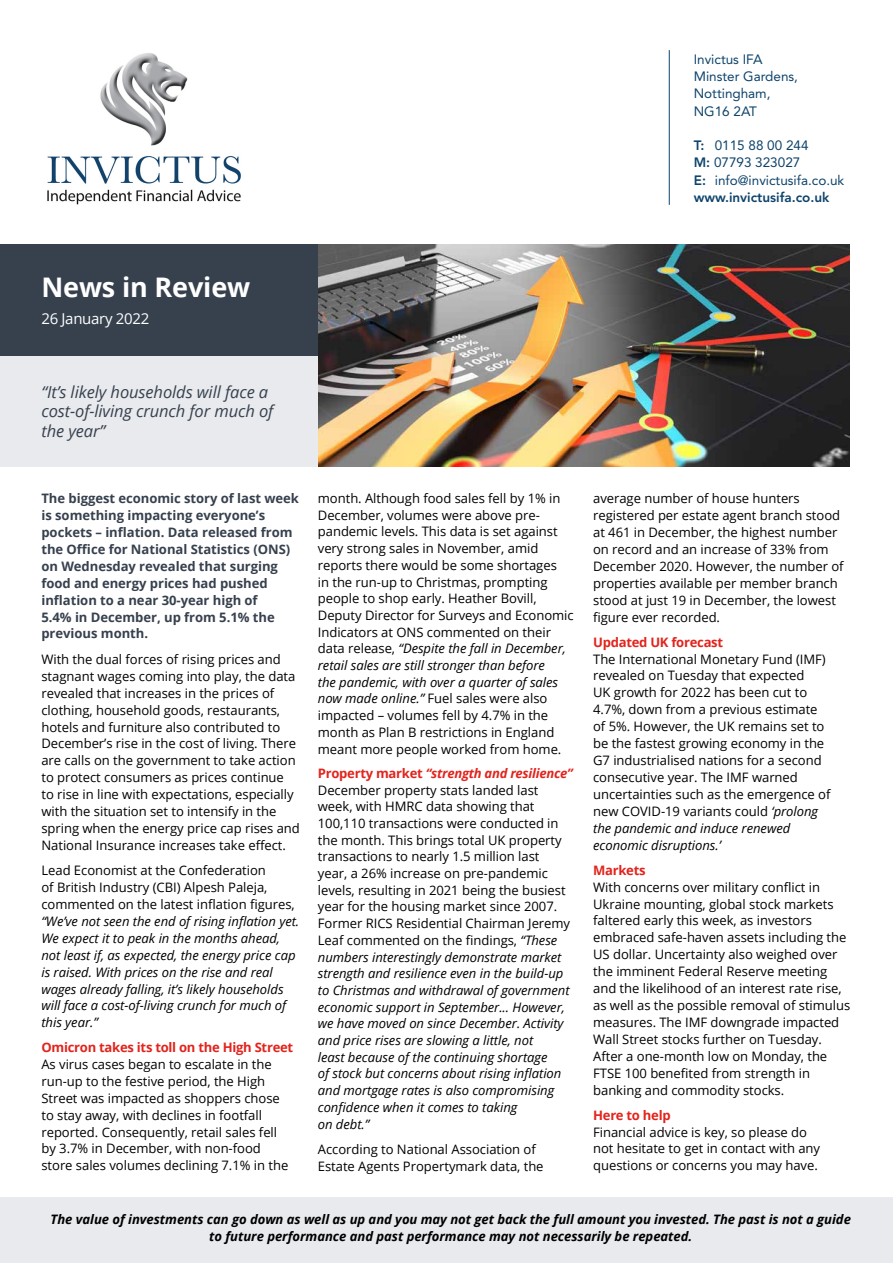
<style>
.page{position:relative;width:893px;height:1263px;background:#fff}
.page>*{position:absolute;margin:0;border:0;box-sizing:border-box;transform-origin:0 0}
.t1{font:700 27px "Open Sans";letter-spacing:-.005em;color:#fff}
.t2{font:italic 16.5px/19.8px "Open Sans";letter-spacing:-.005em;color:#37414e}
.t3{font:15px "Open Sans";letter-spacing:-.02em;color:#fff}
.t4{font:13.5px/17.2px "Avenir LT Std";color:#0d436b}
.t5{font:13.05px/17px "Open Sans";letter-spacing:-.005em;color:#000}
.t6{font:italic 13.05px/16.6px "Open Sans";letter-spacing:-.005em;color:#000}
.t7{font:700 13.05px/17px "Open Sans";letter-spacing:-.005em;color:#37414e}
.t8{font:italic 700 13.05px/16.5px "Open Sans";letter-spacing:-.005em;color:#000;text-align:center}
.t9{font:700 13.05px "Open Sans";letter-spacing:-.02em;color:#e2241d}
.s1{font-weight:800}
.s2{font-style:italic}
.s3{font-weight:700;font-style:normal;color:#e2241d}
.s4{font-weight:700;color:#e2241d}
.s5{font-style:normal}
</style>
<div class="page">
<div style="left:0;top:1197px;width:893px;height:66px;background:#e8eaee"></div>
<img style="left:318px;top:244px;width:531px;height:223px">
<div style="left:0;top:356px;width:318px;height:111px;background:#e8eaee"></div>
<div style="left:0;top:244px;width:318px;height:112px;background:#37414e"></div>
<img style="left:47px;top:53px;width:194px;height:152px">
<hr style="left:669px;top:50px;width:1px;height:155px;background:#0d436b">
<p class="t4" style="left:694px;top:50px;width:106px">Invictus IFA<br>Minster Gardens,<br>Nottingham,<br>NG16 2AT</p>
<p class="t4" style="left:694px;top:137px;width:152px"><span class="s1">T:</span> 0115 88 00 244<br><span class="s1">M:</span> 07793 323027<br><span class="s1">E:</span> info@invictusifa.co.uk <span class="s1">www.invictusifa.co.uk</span></p>
<h1 class="t1" style="left:41px;top:268px;width:210px">News in Review</h1>
<p class="t3" style="left:41px;top:308px;width:109px">26 January 2022</p>
<p class="t2" style="left:41px;top:381px;width:233px">“It’s likely households will face a cost-of-living crunch for much of the year”</p>
<p class="t7" style="left:41px;top:490px;width:259px">The biggest economic story of last week is something impacting everyone’s pockets – inflation. Data released from the Office for National Statistics (ONS) on Wednesday revealed that surging food and energy prices had pushed inflation to a near 30-year high of<br>5.4% in December, up from 5.1% the previous month.</p>
<p class="t5" style="left:41px;top:650px;width:260px">With the dual forces of rising prices and stagnant wages coming into play, the data revealed that increases in the prices of clothing, household goods, restaurants, hotels and furniture also contributed to December’s rise in the cost of living. There are calls on the government to take action to protect consumers as prices continue<br>to rise in line with expectations, especially with the situation set to intensify in the spring when the energy price cap rises and National Insurance increases take effect.</p>
<p class="t5" style="left:41px;top:862px;width:255px">Lead Economist at the Confederation<br>of British Industry (CBI) Alpesh Paleja, commented on the latest inflation figures,</p>
<p class="t6" style="left:41px;top:912px;width:259px">“We’ve not seen the end of rising inflation yet.<br>We expect it to peak in the months ahead, not least if, as expected, the energy price cap is raised. With prices on the rise and real wages already falling, it’s likely households will face a cost-of-living crunch for much of this year.”</p>
<p class="t9" style="left:41px;top:1038px;width:253px">Omicron takes its toll on the High Street</p>
<p class="t5" style="left:41px;top:1055px;width:248px">As virus cases began to escalate in the run-up to the festive period, the High Street was impacted as shoppers chose to stay away, with declines in footfall reported. Consequently, retail sales fell by 3.7% in December, with non-food store sales volumes declining 7.1% in the</p>
<p class="t5" style="left:318px;top:490px;width:257px">month. Although food sales fell by 1% in December, volumes were above pre&shy;pandemic levels. This data is set against very strong sales in November, amid reports there would be some shortages<br>in the run-up to Christmas, prompting people to shop early. Heather Bovill, Deputy Director for Surveys and Economic Indicators at ONS commented on their data release, <span class="s2">“Despite the fall in December, retail sales are still stronger than before<br>the pandemic, with over a quarter of sales now made online.”</span> Fuel sales were also impacted – volumes fell by 4.7% in the month as Plan B restrictions in England meant more people worked from home.</p>
<p class="t6" style="left:318px;top:764px;width:256px"><span class="s3">Property market</span> <span class="s4">“strength and resilience” </span><span class="s5">December property stats landed last week, with HMRC data showing that 100,110 transactions were conducted in the month. This brings total UK property transactions to nearly 1.5 million last<br>year, a 26% increase on pre-pandemic levels, resulting in 2021 being the busiest year for the housing market since 2007.<br>Former RICS Residential Chairman Jeremy Leaf commented on the findings,</span> “These numbers interestingly demonstrate market strength and resilience even in the build-up to Christmas and withdrawal of government economic support in September... However, we have moved on since December. Activity and price rises are slowing a little, not<br>least because of the continuing shortage<br>of stock but concerns about rising inflation and mortgage rates is also compromising confidence when it comes to taking<br>on debt.”</p>
<p class="t5" style="left:318px;top:1140px;width:227px">According to National Association of<br>Estate Agents Propertymark data, the</p>
<p class="t5" style="left:593px;top:490px;width:252px">average number of house hunters registered per estate agent branch stood at 461 in December, the highest number on record and an increase of 33% from December 2020. However, the number of properties available per member branch stood at just 19 in December, the lowest figure ever recorded.</p>
<p class="t9" style="left:593px;top:633px;width:132px">Updated UK forecast</p>
<p class="t5" style="left:593px;top:650px;width:239px">The International Monetary Fund (IMF) revealed on Tuesday that expected<br>UK growth for 2022 has been cut to 4.7%, down from a previous estimate of 5%. However, the UK remains set to be the fastest growing economy in the G7 industrialised nations for a second consecutive year. The IMF warned uncertainties such as the emergence of new COVID-19 variants could <span class="s2">‘prolong the pandemic and induce renewed economic disruptions.’</span></p>
<p class="t9" style="left:593px;top:861px;width:54px">Markets</p>
<p class="t5" style="left:593px;top:878px;width:259px">With concerns over military conflict in Ukraine mounting, global stock markets faltered early this week, as investors embraced safe-haven assets including the US dollar. Uncertainty also weighed over the imminent Federal Reserve meeting and the likelihood of an interest rate rise, as well as the possible removal of stimulus measures. The IMF downgrade impacted Wall Street stocks further on Tuesday.<br>After a one-month low on Monday, the FTSE 100 benefited from strength in banking and commodity stocks.</p>
<p class="t9" style="left:593px;top:1106px;width:79px">Here to help</p>
<p class="t5" style="left:593px;top:1123px;width:229px">Financial advice is key, so please do not hesitate to get in contact with any questions or concerns you may have.</p>
<p class="t8" style="left:51px;top:1211px;width:802px">The value of investments can go down as well as up and you may not get back the full amount you invested. The past is not a guide to future performance and past performance may not necessarily be repeated.</p>
</div>
